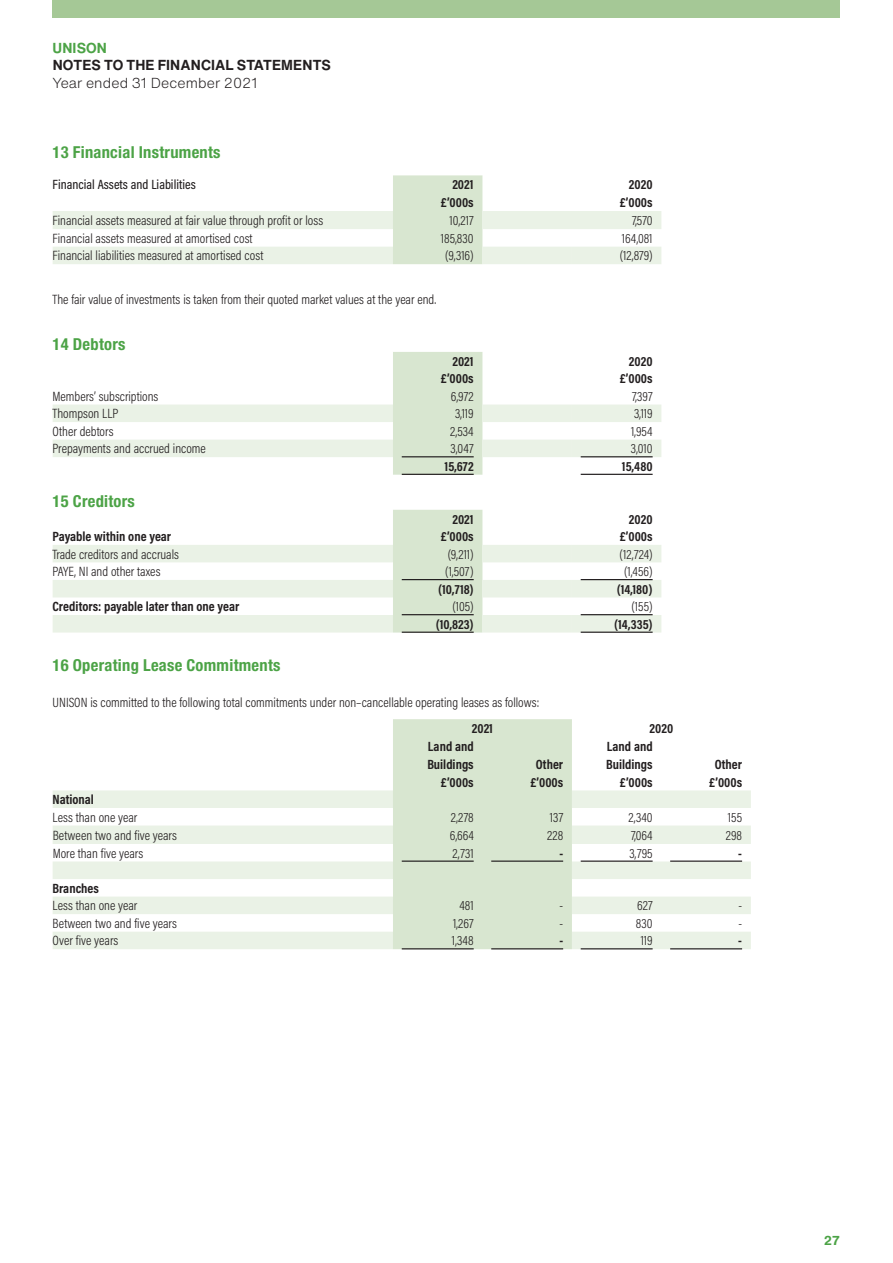
<style>
.page{position:relative;width:893px;height:1263px;background:#fff}
.page>*{position:absolute;margin:0;border:0;box-sizing:border-box;transform-origin:0 0}
.t1{font:700 condensed 16.5px "Helvetica Neue";letter-spacing:.015em;color:#4ca346}
.t2{font:700 14.25px "Helvetica Now Text";letter-spacing:.01em;color:#231f20}
.t3{font:300 14.25px "Helvetica Now Text";letter-spacing:.01em;color:#231f20}
.t4{font:700 14.25px "Helvetica Now Text";letter-spacing:.01em;color:#4ca346}
.t5{font:300 13.5px "Acumin Pro Cond";color:#231f20}
.t6{font:700 13.5px/17.5px "Acumin Pro Cond";color:#231f20}
.t7{font:13.5px "Acumin Variable Concept";color:#231f20}
.t8{font:700 12.75px "Helvetica Now Text";color:#4ca346}
</style>
<div class="page">
<div style="left:53px;top:0;width:787px;height:18px;background:#a5c896"></div>
<div style="left:393px;top:175px;width:89px;height:36px;background:#d8e6d0"></div>
<svg style="left:53px;top:211px;width:608px;height:421px"></svg>
<svg style="left:572px;top:247px;width:89px;height:385px"></svg>
<hr style="left:402px;top:456px;width:72px;height:1px;background:#231f20">
<hr style="left:402px;top:474px;width:72px;height:1px;background:#231f20">
<hr style="left:581px;top:456px;width:72px;height:1px;background:#231f20">
<hr style="left:581px;top:474px;width:72px;height:1px;background:#231f20">
<hr style="left:402px;top:579px;width:72px;height:1px;background:#231f20">
<hr style="left:581px;top:579px;width:72px;height:1px;background:#231f20">
<hr style="left:402px;top:614px;width:72px;height:1px;background:#231f20">
<hr style="left:402px;top:632px;width:72px;height:1px;background:#231f20">
<hr style="left:581px;top:614px;width:72px;height:1px;background:#231f20">
<hr style="left:581px;top:632px;width:72px;height:1px;background:#231f20">
<div style="left:393px;top:719px;width:179px;height:71px;background:#d8e6d0"></div>
<svg style="left:53px;top:790px;width:698px;height:159px"></svg>
<hr style="left:402px;top:860px;width:72px;height:2px;background:#231f20">
<hr style="left:491px;top:860px;width:72px;height:2px;background:#231f20">
<hr style="left:581px;top:860px;width:72px;height:2px;background:#231f20">
<hr style="left:670px;top:860px;width:72px;height:2px;background:#231f20">
<hr style="left:402px;top:948px;width:72px;height:1px;background:#231f20">
<hr style="left:491px;top:948px;width:72px;height:1px;background:#231f20">
<hr style="left:581px;top:948px;width:72px;height:1px;background:#231f20">
<hr style="left:670px;top:948px;width:72px;height:1px;background:#231f20">
<p class="t4" style="left:53px;top:37px;width:56px">UNISON</p>
<p class="t2" style="left:53px;top:54px;width:280px">NOTES TO THE FINANCIAL STATEMENTS</p>
<p class="t3" style="left:53px;top:72px;width:207px">Year ended 31 December 2021</p>
<p class="t1" style="left:53px;top:142px;width:170px">13 Financial Instruments</p>
<p class="t7" style="left:53px;top:175px;width:145px">Financial Assets and Liabilities</p>
<p class="t6" style="left:452px;top:175px;width:23px">2021</p>
<p class="t6" style="left:629px;top:175px;width:25px">2020</p>
<p class="t6" style="left:441px;top:193px;width:34px">£’000s</p>
<p class="t6" style="left:620px;top:193px;width:34px">£’000s</p>
<p class="t5" style="left:53px;top:212px;width:272px">Financial assets measured at fair value through profit or loss</p>
<p class="t5" style="left:450px;top:212px;width:26px">10,217</p>
<p class="t5" style="left:632px;top:212px;width:22px">7,570</p>
<p class="t5" style="left:53px;top:230px;width:202px">Financial assets measured at amortised cost</p>
<p class="t5" style="left:441px;top:230px;width:34px">185,830</p>
<p class="t5" style="left:622px;top:230px;width:32px">164,081</p>
<p class="t5" style="left:53px;top:247px;width:212px">Financial liabilities measured at amortised cost</p>
<p class="t5" style="left:445px;top:247px;width:30px">(9,316)</p>
<p class="t5" style="left:620px;top:247px;width:34px">(12,879)</p>
<p class="t5" style="left:53px;top:291px;width:385px">The fair value of investments is taken from their quoted market values at the year end.</p>
<p class="t1" style="left:53px;top:334px;width:74px">14 Debtors</p>
<p class="t6" style="left:452px;top:352px;width:23px">2021</p>
<p class="t6" style="left:629px;top:352px;width:25px">2020</p>
<p class="t6" style="left:441px;top:369px;width:34px">£’000s</p>
<p class="t6" style="left:620px;top:369px;width:34px">£’000s</p>
<p class="t5" style="left:53px;top:387px;width:107px">Members’ subscriptions</p>
<p class="t5" style="left:451px;top:387px;width:24px">6,972</p>
<p class="t5" style="left:632px;top:387px;width:22px">7,397</p>
<p class="t5" style="left:53px;top:405px;width:67px">Thompson LLP</p>
<p class="t5" style="left:455px;top:405px;width:20px">3,119</p>
<p class="t5" style="left:634px;top:405px;width:20px">3,119</p>
<p class="t5" style="left:53px;top:422px;width:62px">Other debtors</p>
<p class="t5" style="left:450px;top:422px;width:25px">2,534</p>
<p class="t5" style="left:631px;top:422px;width:23px">1,954</p>
<p class="t5" style="left:53px;top:440px;width:155px">Prepayments and accrued income</p>
<p class="t5" style="left:451px;top:440px;width:25px">3,047</p>
<p class="t5" style="left:631px;top:440px;width:23px">3,010</p>
<p class="t6" style="left:445px;top:457px;width:31px">15,672</p>
<p class="t6" style="left:622px;top:457px;width:32px">15,480</p>
<p class="t1" style="left:53px;top:491px;width:84px">15 Creditors</p>
<p class="t6" style="left:452px;top:510px;width:23px">2021</p>
<p class="t6" style="left:629px;top:510px;width:25px">2020</p>
<p class="t6" style="left:53px;top:527px;width:120px">Payable within one year</p>
<p class="t6" style="left:441px;top:527px;width:34px">£’000s</p>
<p class="t6" style="left:620px;top:527px;width:34px">£’000s</p>
<p class="t5" style="left:53px;top:545px;width:128px">Trade creditors and accruals</p>
<p class="t5" style="left:448px;top:545px;width:27px">(9,211)</p>
<p class="t5" style="left:620px;top:545px;width:34px">(12,724)</p>
<p class="t5" style="left:53px;top:563px;width:109px">PAYE, NI and other taxes</p>
<p class="t5" style="left:445px;top:563px;width:30px">(1,507)</p>
<p class="t5" style="left:624px;top:563px;width:30px">(1,456)</p>
<p class="t6" style="left:438px;top:580px;width:37px">(10,718)</p>
<p class="t6" style="left:617px;top:580px;width:37px">(14,180)</p>
<p class="t6" style="left:53px;top:597px;width:188px">Creditors: payable later than one year</p>
<p class="t5" style="left:452px;top:598px;width:23px">(105)</p>
<p class="t5" style="left:631px;top:598px;width:23px">(155)</p>
<p class="t6" style="left:436px;top:615px;width:39px">(10,823)</p>
<p class="t6" style="left:614px;top:615px;width:40px">(14,335)</p>
<p class="t1" style="left:53px;top:655px;width:229px">16 Operating Lease Commitments</p>
<p class="t5" style="left:53px;top:693px;width:488px">UNISON is committed to the following total commitments under non–cancellable operating leases as follows:</p>
<p class="t7" style="left:472px;top:719px;width:23px">2021</p>
<p class="t7" style="left:650px;top:719px;width:25px">2020</p>
<p class="t6" style="left:427px;top:737px;width:48px">Land and<br>Buildings</p>
<p class="t6" style="left:606px;top:737px;width:48px">Land and<br>Buildings</p>
<p class="t6" style="left:536px;top:755px;width:29px">Other</p>
<p class="t6" style="left:715px;top:755px;width:29px">Other</p>
<p class="t6" style="left:441px;top:773px;width:34px">£’000s</p>
<p class="t6" style="left:530px;top:773px;width:34px">£’000s</p>
<p class="t6" style="left:620px;top:773px;width:34px">£’000s</p>
<p class="t6" style="left:709px;top:773px;width:34px">£’000s</p>
<p class="t6" style="left:53px;top:790px;width:43px">National</p>
<p class="t5" style="left:53px;top:808px;width:86px">Less than one year</p>
<p class="t5" style="left:451px;top:808px;width:24px">2,278</p>
<p class="t5" style="left:550px;top:808px;width:15px">137</p>
<p class="t5" style="left:628px;top:808px;width:26px">2,340</p>
<p class="t5" style="left:728px;top:808px;width:16px">155</p>
<p class="t5" style="left:53px;top:826px;width:126px">Between two and five years</p>
<p class="t5" style="left:450px;top:826px;width:25px">6,664</p>
<p class="t5" style="left:547px;top:826px;width:18px">228</p>
<p class="t5" style="left:631px;top:826px;width:23px">7,064</p>
<p class="t5" style="left:726px;top:826px;width:18px">298</p>
<p class="t5" style="left:53px;top:844px;width:92px">More than five years</p>
<p class="t5" style="left:453px;top:844px;width:23px">2,731</p>
<p class="t6" style="left:559px;top:844px;width:5px">-</p>
<p class="t5" style="left:629px;top:844px;width:25px">3,795</p>
<p class="t6" style="left:738px;top:844px;width:5px">-</p>
<p class="t6" style="left:53px;top:879px;width:48px">Branches</p>
<p class="t5" style="left:53px;top:897px;width:86px">Less than one year</p>
<p class="t5" style="left:459px;top:897px;width:16px">481</p>
<p class="t5" style="left:559px;top:897px;width:5px">-</p>
<p class="t5" style="left:637px;top:897px;width:17px">627</p>
<p class="t5" style="left:738px;top:897px;width:5px">-</p>
<p class="t5" style="left:53px;top:914px;width:126px">Between two and five years</p>
<p class="t5" style="left:453px;top:914px;width:22px">1,267</p>
<p class="t5" style="left:559px;top:914px;width:5px">-</p>
<p class="t5" style="left:636px;top:914px;width:18px">830</p>
<p class="t5" style="left:738px;top:914px;width:5px">-</p>
<p class="t5" style="left:53px;top:932px;width:67px">Over five years</p>
<p class="t5" style="left:452px;top:932px;width:23px">1,348</p>
<p class="t6" style="left:559px;top:931px;width:5px">-</p>
<p class="t5" style="left:641px;top:932px;width:13px">119</p>
<p class="t6" style="left:738px;top:931px;width:5px">-</p>
<p class="t8" style="left:824px;top:1231px;width:18px">27</p>
</div>
